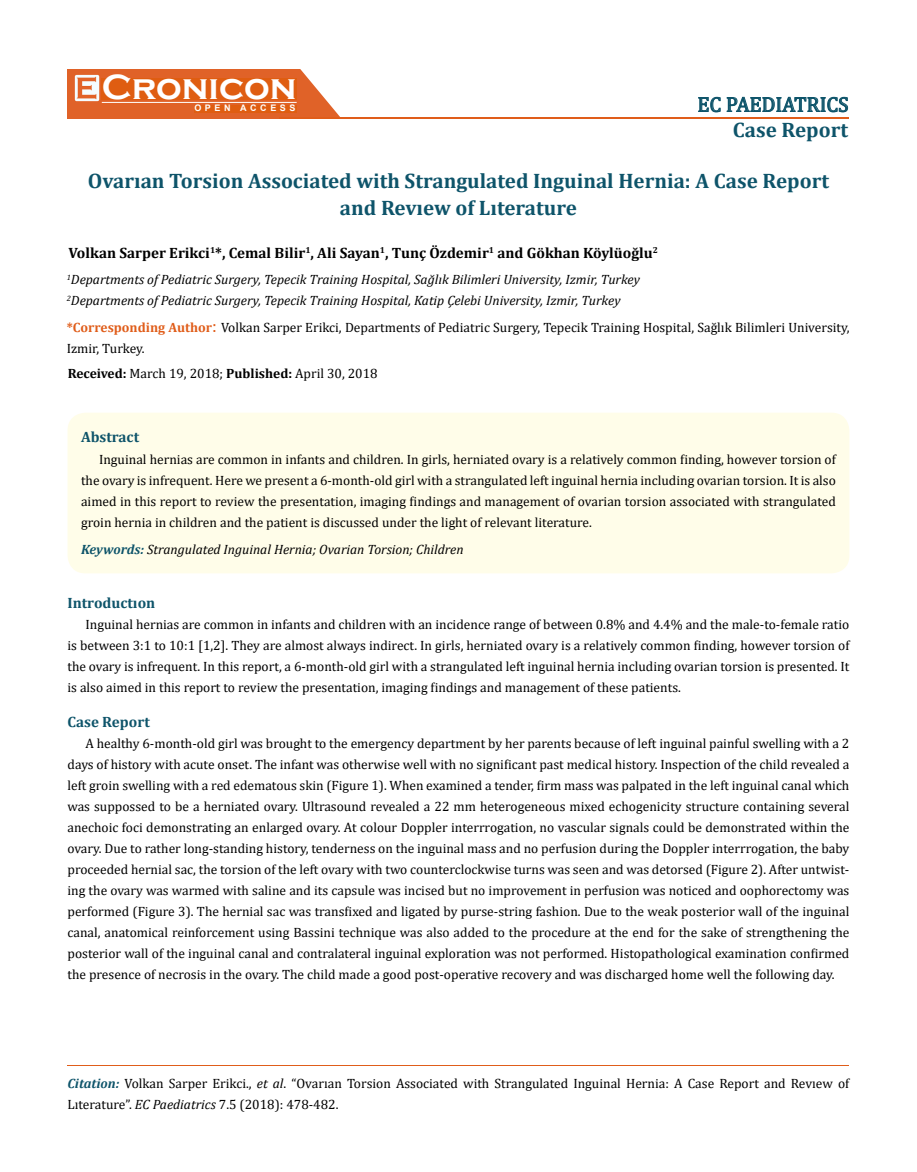
<style>
.page{position:relative;width:917px;height:1172px;background:#fff}
.page>*{position:absolute;margin:0;border:0;box-sizing:border-box;transform-origin:0 0}
.t1{font:700 36px "Copperplate Gothic";color:#fff}
.t2{font:700 21px/27px "Cambria";color:#0e546a;text-align:center}
.t3{font:21px "Cambria";color:#0e546a}
.t4{font:700 15px "Cambria";color:#000}
.t5{font:700 15px "Cambria";color:#0e546a}
.t6{font:13.5px/21px "Cambria";color:#000;text-align:justify}
.t7{font:italic 13.5px/21px "Cambria";color:#000}
.t8{font:700 9px "Arial";letter-spacing:.4em;color:#fff}
.s1{font-weight:700;color:#e05d1a}
.s2{font-size:18px;color:#e05d1a}
.s3{font-weight:700}
.s4{font-weight:700;color:#0e546a}
.s5{font-weight:700;font-style:italic;color:#0e546a}
.s6{font-style:italic}
</style>
<div class="page">
<div style="left:67px;top:70px;width:290px;height:49px;background:#e06228"></div>
<svg style="left:300px;top:69px;width:90px;height:49px"></svg>
<img style="left:75px;top:75px;width:24px;height:26px">
<div style="left:102px;top:79px;width:195px;height:21px;background:#df5d11"></div>
<div style="left:194px;top:105px;width:103px;height:7px;background:#df5d11"></div>
<svg style="left:698px;top:97px;width:150px;height:15px"></svg>
<hr style="left:102px;top:102px;width:194px;height:1px;background:#fff">
<hr style="left:279px;top:118px;width:569px;height:1px;background:#e05d1a">
<hr style="left:67px;top:1065px;width:782px;height:1px;background:#e05d1a">
<div style="left:67px;top:412px;width:782px;height:161px;background:#fffde9;border-radius:18px"></div>
<h1 class="t1" style="left:102px;top:68px;width:196px">Cronicon</h1>
<p class="t8" style="left:194px;top:102px;width:103px">OPEN ACCESS</p>
<h2 class="t3" style="left:697px;top:92px;width:153px">EC PAEDIATRICS</h2>
<h2 class="t2" style="left:732px;top:116px;width:117px">Case Report</h2>
<h2 class="t2" style="left:88px;top:166px;width:742px">Ovarıan Torsion Associated with Strangulated Inguinal Hernia: A Case Report and Revıew of Lıterature</h2>
<p class="t4" style="left:69px;top:243px;width:590px">Volkan Sarper Erikci<sup>1</sup>*, Cemal Bilir<sup>1</sup>, Ali Sayan<sup>1</sup>, Tunç Özdemir<sup>1</sup> and Gökhan Köylüoğlu<sup>2</sup></p>
<p class="t7" style="left:67px;top:268px;width:574px"><sup>1</sup>Departments of Pediatric Surgery, Tepecik Training Hospital, Sağlık Bilimleri University, Izmir, Turkey<br><sup>2</sup>Departments of Pediatric Surgery, Tepecik Training Hospital, Katip Çelebi University, Izmir, Turkey</p>
<p class="t6" style="left:67px;top:316px;width:784px"><span class="s1">*Corresponding Author</span><span class="s2">:</span> Volkan Sarper Erikci, Departments of Pediatric Surgery, Tepecik Training Hospital, Sağlık Bilimleri University,<br>Izmir, Turkey.</p>
<p class="t6" style="left:68px;top:362px;width:311px"><span class="s3">Received:</span> March 19, 2018; <span class="s3">Published:</span> April 30, 2018</p>
<p class="t5" style="left:81px;top:426px;width:60px">Abstract</p>
<p class="t6" style="left:81px;top:448px;width:756px;text-indent:18px">Inguinal hernias are common in infants and children. In girls, herniated ovary is a relatively common finding, however torsion of the ovary is infrequent. Here we present a 6-month-old girl with a strangulated left inguinal hernia including ovarian torsion. It is also aimed in this report to review the presentation, imaging findings and management of ovarian torsion associated with strangulated groin hernia in children and the patient is discussed under the light of relevant literature.</p>
<p class="t7" style="left:81px;top:538px;width:384px"><span class="s4">Keywords:</span> Strangulated Inguinal Hernia; Ovarian Torsion; Children</p>
<p class="t5" style="left:67px;top:592px;width:89px">Introductıon</p>
<p class="t6" style="left:67px;top:614px;width:783px;text-indent:18px">Inguinal hernias are common in infants and children with an incidence range of between 0.8% and 4.4% and the male-to-female ratio is between 3:1 to 10:1 [1,2]. They are almost always indirect. In girls, herniated ovary is a relatively common finding, however torsion of the ovary is infrequent. In this report, a 6-month-old girl with a strangulated left inguinal hernia including ovarian torsion is presented. It is also aimed in this report to review the presentation, imaging findings and management of these patients.</p>
<p class="t5" style="left:67px;top:711px;width:84px">Case Report</p>
<p class="t6" style="left:67px;top:733px;width:783px;text-indent:18px">A healthy 6-month-old girl was brought to the emergency department by her parents because of left inguinal painful swelling with a 2 days of history with acute onset. The infant was otherwise well with no significant past medical history. Inspection of the child revealed a left groin swelling with a red edematous skin (Figure 1). When examined a tender, firm mass was palpated in the left inguinal canal which was suppossed to be a herniated ovary. Ultrasound revealed a 22 mm heterogeneous mixed echogenicity structure containing several anechoic foci demonstrating an enlarged ovary. At colour Doppler interrrogation, no vascular signals could be demonstrated within the ovary. Due to rather long-standing history, tenderness on the inguinal mass and no perfusion during the Doppler interrrogation, the baby proceeded hernial sac, the torsion of the left ovary with two counterclockwise turns was seen and was detorsed (Figure 2). After untwist&shy;ing the ovary was warmed with saline and its capsule was incised but no improvement in perfusion was noticed and oophorectomy was performed (Figure 3). The hernial sac was transfixed and ligated by purse-string fashion. Due to the weak posterior wall of the inguinal canal, anatomical reinforcement using Bassini technique was also added to the procedure at the end for the sake of strengthening the posterior wall of the inguinal canal and contralateral inguinal exploration was not performed. Histopathological examination confirmed the presence of necrosis in the ovary. The child made a good post-operative recovery and was discharged home well the following day.</p>
<p class="t6" style="left:67px;top:1072px;width:783px"><span class="s5">Citation:</span> Volkan Sarper Erikci., <span class="s6">et al</span>. “Ovarıan Torsion Associated with Strangulated Inguinal Hernia: A Case Report and Revıew of<br>Lıterature”. <span class="s6">EC Paediatrics</span> 7.5 (2018): 478-482.</p>
</div>
